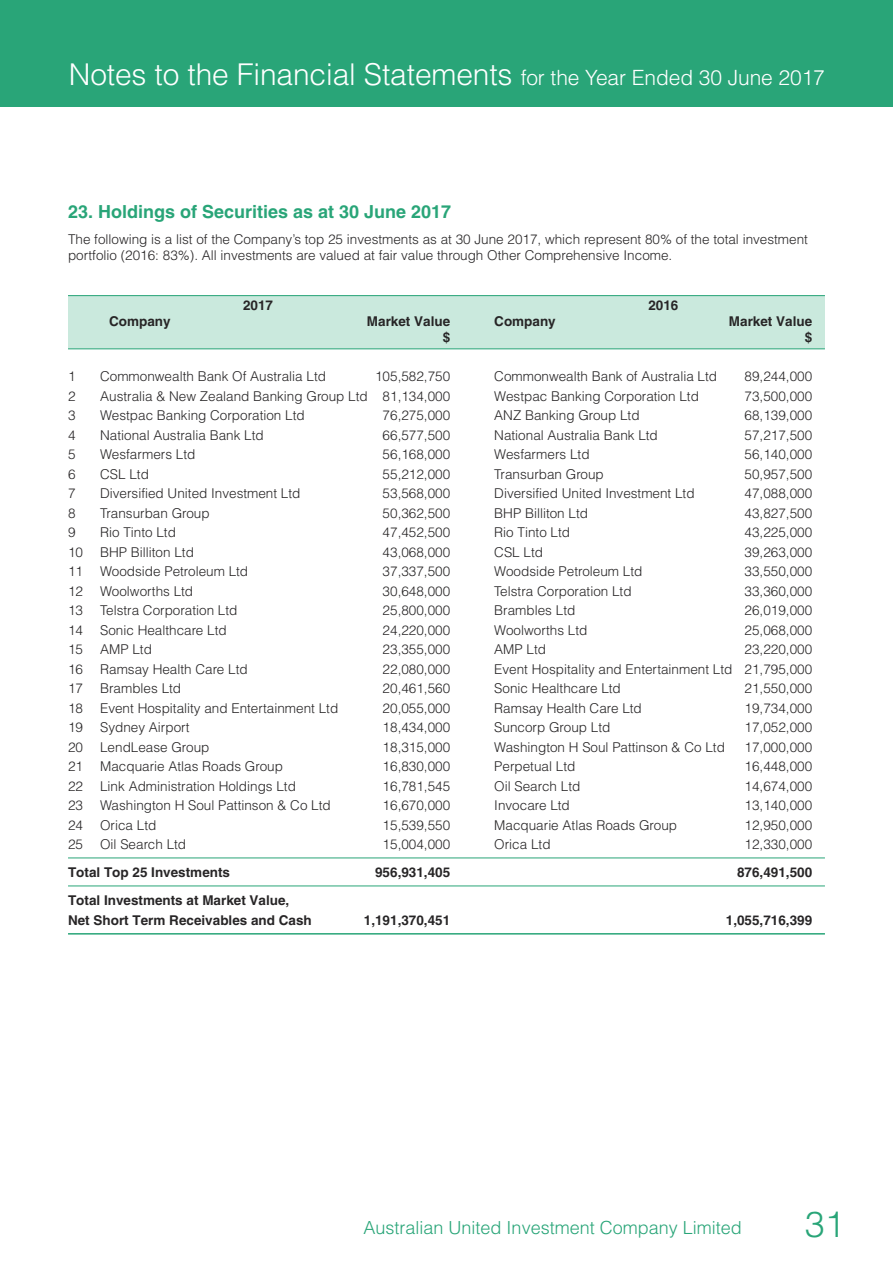
<style>
.page{position:relative;width:893px;height:1263px;background:#fff}
.page>*{position:absolute;margin:0;border:0;box-sizing:border-box;transform-origin:0 0}
.t1{font:300 36px "Helvetica";color:#29a578}
.t2{font:300 30px "Helvetica";letter-spacing:-.005em;color:#fff}
.t3{font:300 18px "Helvetica";color:#29a578}
.t4{font:700 18px "Helvetica";color:#29a578}
.t5{font:300 13.5px/16.2px "Helvetica";color:#272526}
.t6{font:700 13.5px/19.5px "Helvetica";color:#272526}
.s1{font-size:21px}
</style>
<div class="page">
<div style="left:68px;top:296px;width:757px;height:53px;background:#cae9dd"></div>
<hr style="left:68px;top:348px;width:757px;height:1px;background:#29a578">
<hr style="left:68px;top:295px;width:757px;height:1px;background:#29a578">
<div style="left:0;top:0;width:893px;height:106px;background:#29a578"></div>
<hr style="left:68px;top:857px;width:757px;height:1px;background:#29a578">
<hr style="left:68px;top:885px;width:757px;height:1px;background:#29a578">
<hr style="left:68px;top:933px;width:757px;height:1px;background:#29a578">
<h2 class="t2" style="left:69px;top:64px;width:758px">Notes to the Financial Statements <span class="s1">for the Year Ended 30 June 2017</span></h2>
<h3 class="t4" style="left:68px;top:201px;width:385px">23. Holdings of Securities as at 30 June 2017</h3>
<p class="t5" style="left:68px;top:232px;width:741px">The following is a list of the Company’s top 25 investments as at 30 June 2017, which represent 80% of the total investment portfolio (2016: 83%). All investments are valued at fair value through Other Comprehensive Income.</p>
<p class="t6" style="left:243px;top:295px;width:32px">2017</p>
<p class="t6" style="left:648px;top:295px;width:32px">2016</p>
<p class="t6" style="left:109px;top:311px;width:63px">Company</p>
<p class="t6" style="left:367px;top:311px;width:85px">Market Value</p>
<p class="t6" style="left:494px;top:311px;width:63px">Company</p>
<p class="t6" style="left:729px;top:311px;width:85px">Market Value</p>
<p class="t6" style="left:443px;top:328px;width:9px">$</p>
<p class="t6" style="left:805px;top:328px;width:9px">$</p>
<p class="t5" style="left:68px;top:369px;width:9px">1</p>
<p class="t5" style="left:100px;top:369px;width:227px">Commonwealth Bank Of Australia Ltd</p>
<p class="t5" style="left:375px;top:369px;width:77px">105,582,750</p>
<p class="t5" style="left:494px;top:369px;width:224px">Commonwealth Bank of Australia Ltd</p>
<p class="t5" style="left:745px;top:369px;width:69px">89,244,000</p>
<p class="t5" style="left:68px;top:389px;width:9px">2</p>
<p class="t5" style="left:100px;top:389px;width:352px">Australia &amp; New Zealand Banking Group Ltd 81,134,000</p>
<p class="t5" style="left:494px;top:389px;width:206px">Westpac Banking Corporation Ltd</p>
<p class="t5" style="left:745px;top:389px;width:69px">73,500,000</p>
<p class="t5" style="left:68px;top:408px;width:9px">3</p>
<p class="t5" style="left:100px;top:408px;width:206px">Westpac Banking Corporation Ltd</p>
<p class="t5" style="left:383px;top:408px;width:69px">76,275,000</p>
<p class="t5" style="left:494px;top:408px;width:147px">ANZ Banking Group Ltd</p>
<p class="t5" style="left:745px;top:408px;width:69px">68,139,000</p>
<p class="t5" style="left:68px;top:428px;width:9px">4</p>
<p class="t5" style="left:100px;top:428px;width:165px">National Australia Bank Ltd</p>
<p class="t5" style="left:383px;top:428px;width:69px">66,577,500</p>
<p class="t5" style="left:494px;top:428px;width:165px">National Australia Bank Ltd</p>
<p class="t5" style="left:745px;top:428px;width:69px">57,217,500</p>
<p class="t5" style="left:68px;top:447px;width:9px">5</p>
<p class="t5" style="left:100px;top:447px;width:97px">Wesfarmers Ltd</p>
<p class="t5" style="left:383px;top:447px;width:69px">56,168,000</p>
<p class="t5" style="left:494px;top:447px;width:97px">Wesfarmers Ltd</p>
<p class="t5" style="left:745px;top:447px;width:69px">56,140,000</p>
<p class="t5" style="left:68px;top:467px;width:9px">6</p>
<p class="t5" style="left:100px;top:467px;width:50px">CSL Ltd</p>
<p class="t5" style="left:383px;top:467px;width:69px">55,212,000</p>
<p class="t5" style="left:494px;top:467px;width:111px">Transurban Group</p>
<p class="t5" style="left:745px;top:467px;width:69px">50,957,500</p>
<p class="t5" style="left:68px;top:486px;width:9px">7</p>
<p class="t5" style="left:100px;top:486px;width:202px">Diversified United Investment Ltd</p>
<p class="t5" style="left:383px;top:486px;width:69px">53,568,000</p>
<p class="t5" style="left:494px;top:486px;width:202px">Diversified United Investment Ltd</p>
<p class="t5" style="left:745px;top:486px;width:69px">47,088,000</p>
<p class="t5" style="left:68px;top:506px;width:9px">8</p>
<p class="t5" style="left:100px;top:506px;width:111px">Transurban Group</p>
<p class="t5" style="left:383px;top:506px;width:69px">50,362,500</p>
<p class="t5" style="left:494px;top:506px;width:95px">BHP Billiton Ltd</p>
<p class="t5" style="left:745px;top:506px;width:69px">43,827,500</p>
<p class="t5" style="left:68px;top:525px;width:9px">9</p>
<p class="t5" style="left:100px;top:525px;width:77px">Rio Tinto Ltd</p>
<p class="t5" style="left:383px;top:525px;width:69px">47,452,500</p>
<p class="t5" style="left:494px;top:525px;width:77px">Rio Tinto Ltd</p>
<p class="t5" style="left:745px;top:525px;width:69px">43,225,000</p>
<p class="t5" style="left:68px;top:545px;width:17px">10</p>
<p class="t5" style="left:100px;top:545px;width:95px">BHP Billiton Ltd</p>
<p class="t5" style="left:383px;top:545px;width:69px">43,068,000</p>
<p class="t5" style="left:494px;top:545px;width:50px">CSL Ltd</p>
<p class="t5" style="left:745px;top:545px;width:69px">39,263,000</p>
<p class="t5" style="left:68px;top:564px;width:17px">11</p>
<p class="t5" style="left:100px;top:564px;width:150px">Woodside Petroleum Ltd</p>
<p class="t5" style="left:383px;top:564px;width:69px">37,337,500</p>
<p class="t5" style="left:494px;top:564px;width:150px">Woodside Petroleum Ltd</p>
<p class="t5" style="left:745px;top:564px;width:69px">33,550,000</p>
<p class="t5" style="left:68px;top:584px;width:17px">12</p>
<p class="t5" style="left:100px;top:584px;width:95px">Woolworths Ltd</p>
<p class="t5" style="left:383px;top:584px;width:69px">30,648,000</p>
<p class="t5" style="left:494px;top:584px;width:139px">Telstra Corporation Ltd</p>
<p class="t5" style="left:745px;top:584px;width:69px">33,360,000</p>
<p class="t5" style="left:68px;top:603px;width:17px">13</p>
<p class="t5" style="left:100px;top:603px;width:139px">Telstra Corporation Ltd</p>
<p class="t5" style="left:383px;top:603px;width:69px">25,800,000</p>
<p class="t5" style="left:494px;top:603px;width:83px">Brambles Ltd</p>
<p class="t5" style="left:745px;top:603px;width:69px">26,019,000</p>
<p class="t5" style="left:68px;top:623px;width:17px">14</p>
<p class="t5" style="left:100px;top:623px;width:128px">Sonic Healthcare Ltd</p>
<p class="t5" style="left:383px;top:623px;width:69px">24,220,000</p>
<p class="t5" style="left:494px;top:623px;width:95px">Woolworths Ltd</p>
<p class="t5" style="left:745px;top:623px;width:69px">25,068,000</p>
<p class="t5" style="left:68px;top:642px;width:17px">15</p>
<p class="t5" style="left:100px;top:642px;width:53px">AMP Ltd</p>
<p class="t5" style="left:383px;top:642px;width:69px">23,355,000</p>
<p class="t5" style="left:494px;top:642px;width:53px">AMP Ltd</p>
<p class="t5" style="left:745px;top:642px;width:69px">23,220,000</p>
<p class="t5" style="left:68px;top:662px;width:17px">16</p>
<p class="t5" style="left:100px;top:662px;width:149px">Ramsay Health Care Ltd</p>
<p class="t5" style="left:383px;top:662px;width:69px">22,080,000</p>
<p class="t5" style="left:494px;top:662px;width:319px">Event Hospitality and Entertainment Ltd 21,795,000</p>
<p class="t5" style="left:68px;top:681px;width:17px">17</p>
<p class="t5" style="left:100px;top:681px;width:83px">Brambles Ltd</p>
<p class="t5" style="left:383px;top:681px;width:69px">20,461,560</p>
<p class="t5" style="left:494px;top:681px;width:128px">Sonic Healthcare Ltd</p>
<p class="t5" style="left:745px;top:681px;width:69px">21,550,000</p>
<p class="t5" style="left:68px;top:701px;width:17px">18</p>
<p class="t5" style="left:100px;top:701px;width:240px">Event Hospitality and Entertainment Ltd</p>
<p class="t5" style="left:383px;top:701px;width:69px">20,055,000</p>
<p class="t5" style="left:494px;top:701px;width:149px">Ramsay Health Care Ltd</p>
<p class="t5" style="left:745px;top:701px;width:69px">19,734,000</p>
<p class="t5" style="left:68px;top:720px;width:17px">19</p>
<p class="t5" style="left:100px;top:720px;width:91px">Sydney Airport</p>
<p class="t5" style="left:383px;top:720px;width:69px">18,434,000</p>
<p class="t5" style="left:494px;top:720px;width:118px">Suncorp Group Ltd</p>
<p class="t5" style="left:745px;top:720px;width:69px">17,052,000</p>
<p class="t5" style="left:68px;top:740px;width:17px">20</p>
<p class="t5" style="left:100px;top:740px;width:111px">LendLease Group</p>
<p class="t5" style="left:383px;top:740px;width:69px">18,315,000</p>
<p class="t5" style="left:494px;top:740px;width:232px">Washington H Soul Pattinson &amp; Co Ltd</p>
<p class="t5" style="left:745px;top:740px;width:69px">17,000,000</p>
<p class="t5" style="left:68px;top:759px;width:17px">21</p>
<p class="t5" style="left:100px;top:759px;width:184px">Macquarie Atlas Roads Group</p>
<p class="t5" style="left:383px;top:759px;width:69px">16,830,000</p>
<p class="t5" style="left:494px;top:759px;width:83px">Perpetual Ltd</p>
<p class="t5" style="left:745px;top:759px;width:69px">16,448,000</p>
<p class="t5" style="left:68px;top:779px;width:17px">22</p>
<p class="t5" style="left:100px;top:779px;width:197px">Link Administration Holdings Ltd</p>
<p class="t5" style="left:383px;top:779px;width:69px">16,781,545</p>
<p class="t5" style="left:494px;top:779px;width:88px">Oil Search Ltd</p>
<p class="t5" style="left:745px;top:779px;width:69px">14,674,000</p>
<p class="t5" style="left:68px;top:798px;width:17px">23</p>
<p class="t5" style="left:100px;top:798px;width:232px">Washington H Soul Pattinson &amp; Co Ltd</p>
<p class="t5" style="left:383px;top:798px;width:69px">16,670,000</p>
<p class="t5" style="left:494px;top:798px;width:77px">Invocare Ltd</p>
<p class="t5" style="left:745px;top:798px;width:69px">13,140,000</p>
<p class="t5" style="left:68px;top:818px;width:17px">24</p>
<p class="t5" style="left:100px;top:818px;width:58px">Orica Ltd</p>
<p class="t5" style="left:383px;top:818px;width:69px">15,539,550</p>
<p class="t5" style="left:494px;top:818px;width:184px">Macquarie Atlas Roads Group</p>
<p class="t5" style="left:745px;top:818px;width:69px">12,950,000</p>
<p class="t5" style="left:68px;top:837px;width:17px">25</p>
<p class="t5" style="left:100px;top:837px;width:88px">Oil Search Ltd</p>
<p class="t5" style="left:383px;top:837px;width:69px">15,004,000</p>
<p class="t5" style="left:494px;top:837px;width:58px">Orica Ltd</p>
<p class="t5" style="left:745px;top:837px;width:69px">12,330,000</p>
<p class="t6" style="left:68px;top:863px;width:164px">Total Top 25 Investments</p>
<p class="t6" style="left:375px;top:863px;width:77px">956,931,405</p>
<p class="t6" style="left:737px;top:863px;width:77px">876,491,500</p>
<p class="t6" style="left:68px;top:891px;width:245px">Total Investments at Market Value,<br>Net Short Term Receivables and Cash</p>
<p class="t6" style="left:364px;top:910px;width:88px">1,191,370,451</p>
<p class="t6" style="left:726px;top:910px;width:88px">1,055,716,399</p>
<h3 class="t3" style="left:364px;top:1221px;width:380px">Australian United Investment Company Limited</h3>
<h1 class="t1" style="left:805px;top:1211px;width:42px">31</h1>
</div>
